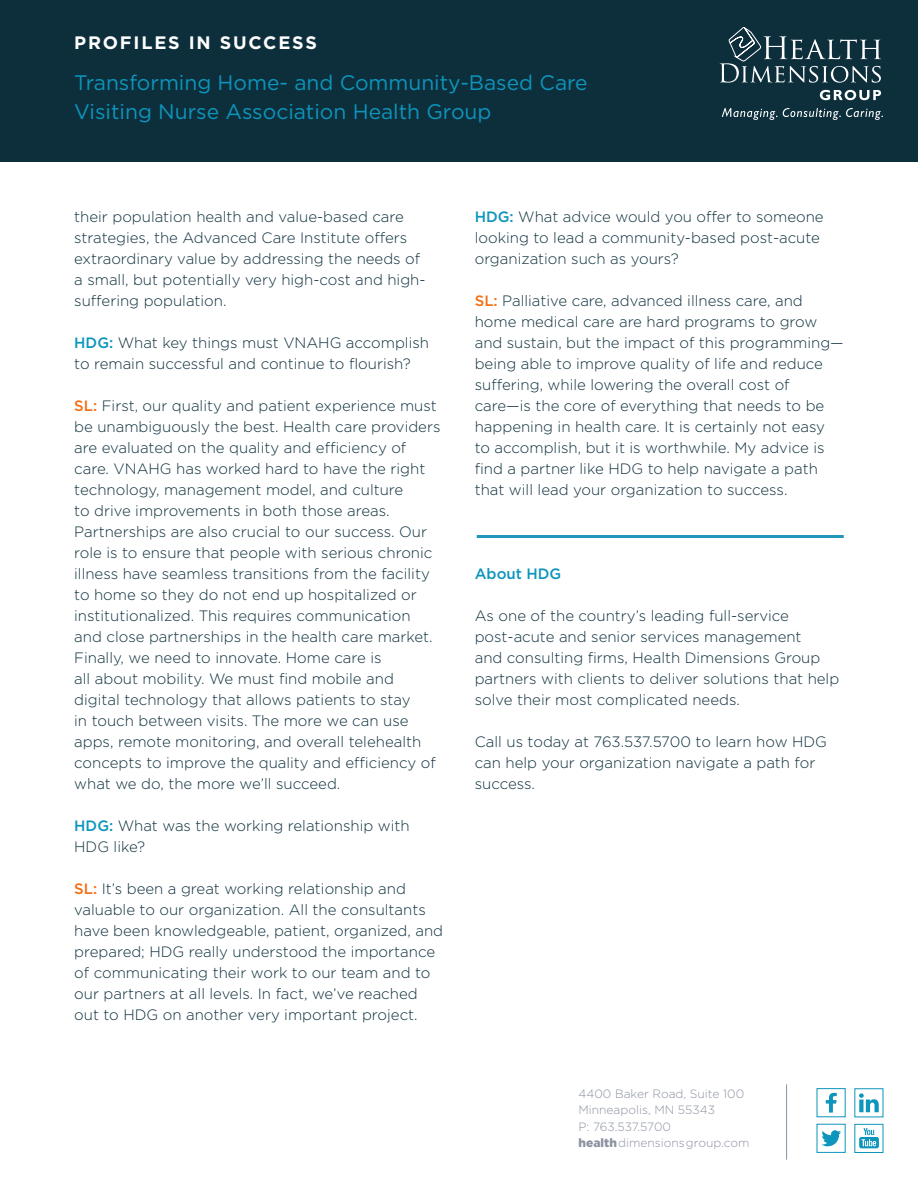
<style>
.page{position:relative;width:918px;height:1188px;background:#fff}
.page>*{position:absolute;margin:0;border:0;box-sizing:border-box;transform-origin:0 0}
.t1{font:21px "Gotham";color:#0d95bc}
.t2{font:700 18px "Gotham";letter-spacing:.1em;color:#fff}
.t3{font:300 15px/21px "Gotham";color:#0d2f3c}
.t4{font:500 15px "Gotham";color:#0d95bc}
.t5{font:300 12px "Gotham";color:#8c92a1}
.t6{font:300 12px "Gotham";letter-spacing:-.02em;color:#8c92a1}
.s1{font-weight:500;color:#0d95bc}
.s2{font-weight:500;color:#f36f13}
.s3{font-weight:900}
</style>
<div class="page">
<div style="left:0;top:0;width:918px;height:162px;background:#0d2f3c"></div>
<svg style="left:820px;top:90px;width:61px;height:10px"></svg>
<svg style="left:722px;top:108px;width:55px;height:12px"></svg>
<svg style="left:783px;top:108px;width:100px;height:12px"></svg>
<svg style="left:719px;top:27px;width:162px;height:56px"></svg>
<hr style="left:477px;top:535px;width:367px;height:3px;background:#2195bc">
<hr style="left:786px;top:1084px;width:1px;height:76px;background:#86979e">
<svg style="left:859px;top:1093px;width:20px;height:19px"></svg>
<svg style="left:821px;top:1130px;width:20px;height:16px"></svg>
<svg style="left:826px;top:1093px;width:11px;height:20px"></svg>
<div style="left:855px;top:1124px;width:28px;height:29px;border:1px solid #0d95bc"></div>
<svg style="left:859px;top:1128px;width:20px;height:20px"></svg>
<p class="t2" style="left:74px;top:31px;width:244px">PROFILES IN SUCCESS</p>
<p class="t1" style="left:74px;top:69px;width:515px">Transforming Home- and Community-Based Care</p>
<p class="t1" style="left:74px;top:98px;width:419px">Visiting Nurse Association Health Group</p>
<p class="t3" style="left:74px;top:206px;width:353px">their population health and value-based care strategies, the Advanced Care Institute offers extraordinary value by addressing the needs of a small, but potentially very high-cost and high&shy;suffering population.</p>
<p class="t3" style="left:74px;top:332px;width:356px"><span class="s1">HDG:</span> What key things must VNAHG accomplish to remain successful and continue to flourish?</p>
<p class="t3" style="left:74px;top:395px;width:368px"><span class="s2">SL:</span> First, our quality and patient experience must be unambiguously the best. Health care providers are evaluated on the quality and efficiency of care. VNAHG has worked hard to have the right technology, management model, and culture<br>to drive improvements in both those areas.<br>Partnerships are also crucial to our success. Our role is to ensure that people with serious chronic illness have seamless transitions from the facility to home so they do not end up hospitalized or institutionalized. This requires communication and close partnerships in the health care market.<br>Finally, we need to innovate. Home care is<br>all about mobility. We must find mobile and digital technology that allows patients to stay<br>in touch between visits. The more we can use apps, remote monitoring, and overall telehealth concepts to improve the quality and efficiency of what we do, the more we’ll succeed.</p>
<p class="t3" style="left:74px;top:815px;width:337px"><span class="s1">HDG:</span> What was the working relationship with<br>HDG like?</p>
<p class="t3" style="left:74px;top:878px;width:370px"><span class="s2">SL:</span> It’s been a great working relationship and valuable to our organization. All the consultants have been knowledgeable, patient, organized, and prepared; HDG really understood the importance of communicating their work to our team and to our partners at all levels. In fact, we’ve reached out to HDG on another very important project.</p>
<p class="t3" style="left:475px;top:206px;width:350px"><span class="s1">HDG:</span> What advice would you offer to someone looking to lead a community-based post-acute organization such as yours?</p>
<p class="t3" style="left:475px;top:290px;width:370px"><span class="s2">SL:</span> Palliative care, advanced illness care, and home medical care are hard programs to grow and sustain, but the impact of this programming— being able to improve quality of life and reduce suffering, while lowering the overall cost of care—is the core of everything that needs to be happening in health care. It is certainly not easy to accomplish, but it is worthwhile. My advice is find a partner like HDG to help navigate a path that will lead your organization to success.</p>
<p class="t4" style="left:475px;top:564px;width:88px">About HDG</p>
<p class="t3" style="left:475px;top:605px;width:366px">As one of the country’s leading full-service post-acute and senior services management<br>and consulting firms, Health Dimensions Group partners with clients to deliver solutions that help solve their most complicated needs.</p>
<p class="t3" style="left:475px;top:731px;width:354px">Call us today at 763.537.5700 to learn how HDG can help your organization navigate a path for success.</p>
<p class="t5" style="left:579px;top:1086px;width:167px">4400 Baker Road, Suite 100</p>
<p class="t5" style="left:579px;top:1103px;width:138px">Minneapolis, MN 55343</p>
<p class="t6" style="left:579px;top:1119px;width:94px">P: 763.537.5700</p>
<p class="t5" style="left:579px;top:1136px;width:172px"><span class="s3">health</span>dimensionsgroup.com</p>
</div>
